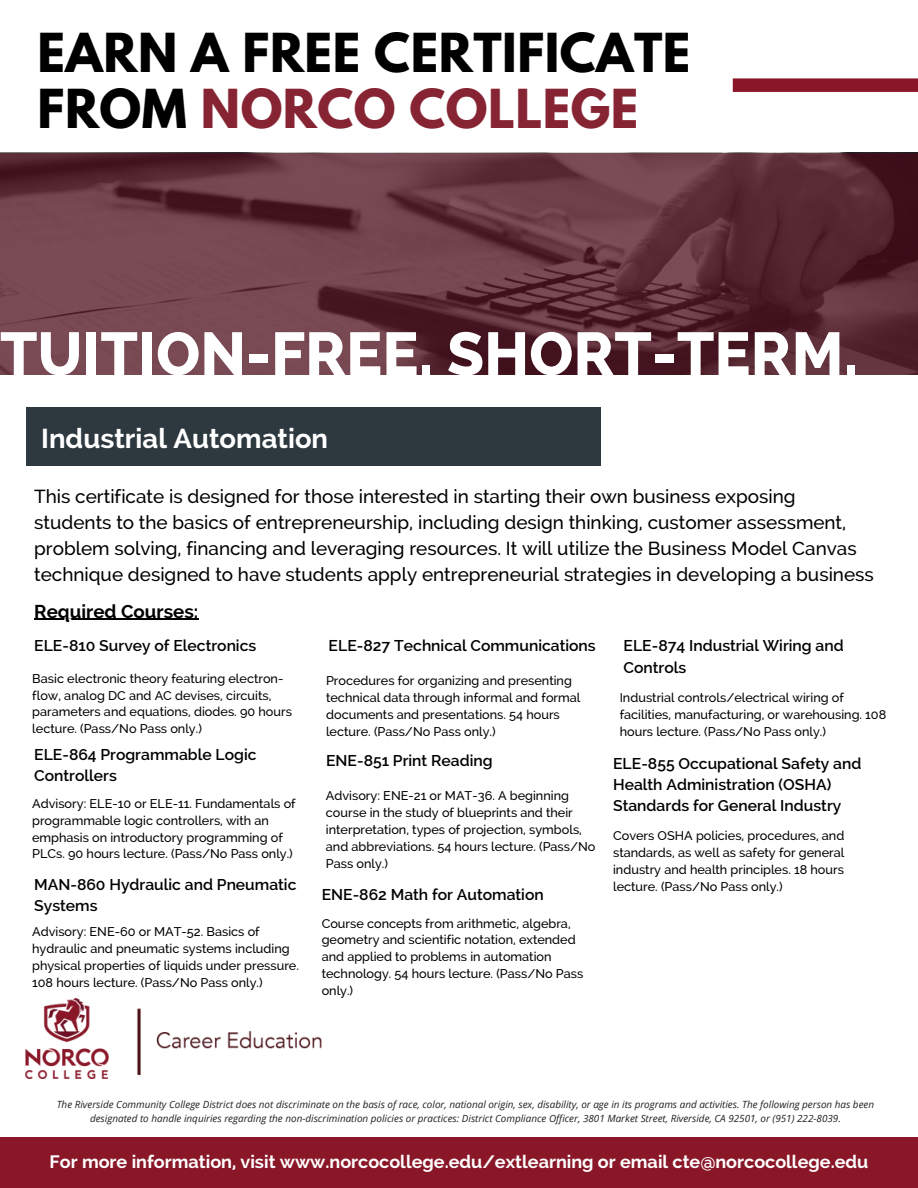
<style>
.page{position:relative;width:918px;height:1188px;background:#fff}
.page>*{position:absolute;margin:0;border:0;box-sizing:border-box;transform-origin:0 0}
.t1{font:800 60.3px "Raleway";color:#fff}
.t2{font:700 47.7px/56.1px "League Spartan";letter-spacing:.01em;color:#000}
.t3{font:700 27.45px "Raleway";color:#fff}
.t4{font:500 18.9px/25.8px "Raleway";color:#000}
.t5{font:700 18.75px "Raleway";color:#000}
.t6{font:700 18px "Raleway";color:#fff}
.t7{font:600 15.6px/21.3px "Raleway";color:#000}
.t8{font:500 12.75px/17px "Raleway";color:#000}
.t9{font:italic 9.9px/13.2px "Open Sans";color:#222;text-align:center}
.s1{color:#872434}
</style>
<div class="page">
<img style="left:26px;top:998px;width:296px;height:80px">
<div style="left:26px;top:407px;width:575px;height:58px;background:#2e393f"></div>
<div style="left:0;top:1137px;width:918px;height:51px;background:#891728"></div>
<div style="left:733px;top:78px;width:185px;height:14px;background:#891728"></div>
<hr style="left:34px;top:619px;width:164px;height:1px;background:#000">
<svg style="left:0;top:153px;width:918px;height:221px;background:#64353f"></svg>
<p class="t2" style="left:38px;top:31px;width:655px">EARN A FREE CERTIFICATE<br>FROM <span class="s1">NORCO COLLEGE</span></p>
<p class="t1" style="left:0;top:318px;width:859px">TUITION-FREE. SHORT-TERM.</p>
<p class="t3" style="left:41px;top:422px;width:288px">Industrial Automation</p>
<p class="t4" style="left:34px;top:484px;width:841px">This certificate is designed for those interested in starting their own business exposing students to the basics of entrepreneurship, including design thinking, customer assessment, problem solving, financing and leveraging resources. It will utilize the Business Model Canvas technique designed to have students apply entrepreneurial strategies in developing a business</p>
<p class="t5" style="left:34px;top:600px;width:166px">Required Courses:</p>
<p class="t7" style="left:34px;top:635px;width:224px">ELE-810 Survey of Electronics</p>
<p class="t8" style="left:32px;top:670px;width:261px">Basic electronic theory featuring electron&shy;flow, analog DC and AC devises, circuits, parameters and equations, diodes. 90 hours lecture. (Pass/No Pass only.)</p>
<p class="t7" style="left:329px;top:635px;width:269px">ELE-827 Technical Communications</p>
<p class="t8" style="left:326px;top:672px;width:256px">Procedures for organizing and presenting technical data through informal and formal documents and presentations. 54 hours lecture. (Pass/No Pass only.)</p>
<p class="t7" style="left:624px;top:635px;width:222px">ELE-874 Industrial Wiring and<br>Controls</p>
<p class="t8" style="left:620px;top:689px;width:268px">Industrial controls/electrical wiring of facilities, manufacturing, or warehousing. 108 hours lecture. (Pass/No Pass only.)</p>
<p class="t7" style="left:34px;top:744px;width:224px">ELE-864 Programmable Logic<br>Controllers</p>
<p class="t8" style="left:32px;top:795px;width:265px">Advisory: ELE-10 or ELE-11. Fundamentals of programmable logic controllers, with an emphasis on introductory programming of PLCs. 90 hours lecture. (Pass/No Pass only.)</p>
<p class="t7" style="left:326px;top:750px;width:168px">ENE-851 Print Reading</p>
<p class="t8" style="left:326px;top:787px;width:271px">Advisory: ENE-21 or MAT-36. A beginning course in the study of blueprints and their interpretation, types of projection, symbols, and abbreviations. 54 hours lecture. (Pass/No Pass only.)</p>
<p class="t7" style="left:613px;top:752px;width:250px">ELE-855 Occupational Safety and<br>Health Administration (OSHA)<br>Standards for General Industry</p>
<p class="t8" style="left:613px;top:827px;width:233px;text-align:justify">Covers OSHA policies, procedures, and standards, as well as safety for general industry and health principles. 18 hours</p>
<p class="t7" style="left:34px;top:873px;width:264px">MAN-860 Hydraulic and Pneumatic</p>
<p class="t8" style="left:613px;top:878px;width:171px">lecture. (Pass/No Pass only.)</p>
<p class="t7" style="left:34px;top:895px;width:65px">Systems</p>
<p class="t8" style="left:32px;top:923px;width:268px">Advisory: ENE-60 or MAT-52. Basics of hydraulic and pneumatic systems including physical properties of liquids under pressure.<br>108 hours lecture. (Pass/No Pass only.)</p>
<p class="t7" style="left:322px;top:884px;width:224px">ENE-862 Math for Automation</p>
<p class="t8" style="left:322px;top:915px;width:263px">Course concepts from arithmetic, algebra, geometry and scientific notation, extended and applied to problems in automation technology. 54 hours lecture. (Pass/No Pass only.)</p>
<p class="t9" style="left:57px;top:1098px;width:819px">The Riverside Community College District does not discriminate on the basis of race, color, national origin, sex, disability, or age in its programs and activities. The following person has been designated to handle inquiries regarding the non-discrimination policies or practices: District Compliance Officer, 3801 Market Street, Riverside, CA 92501, or (951) 222-8039.</p>
<p class="t6" style="left:50px;top:1151px;width:820px">For more information, visit www.norcocollege.edu/extlearning or email cte@norcocollege.edu</p>
</div>
